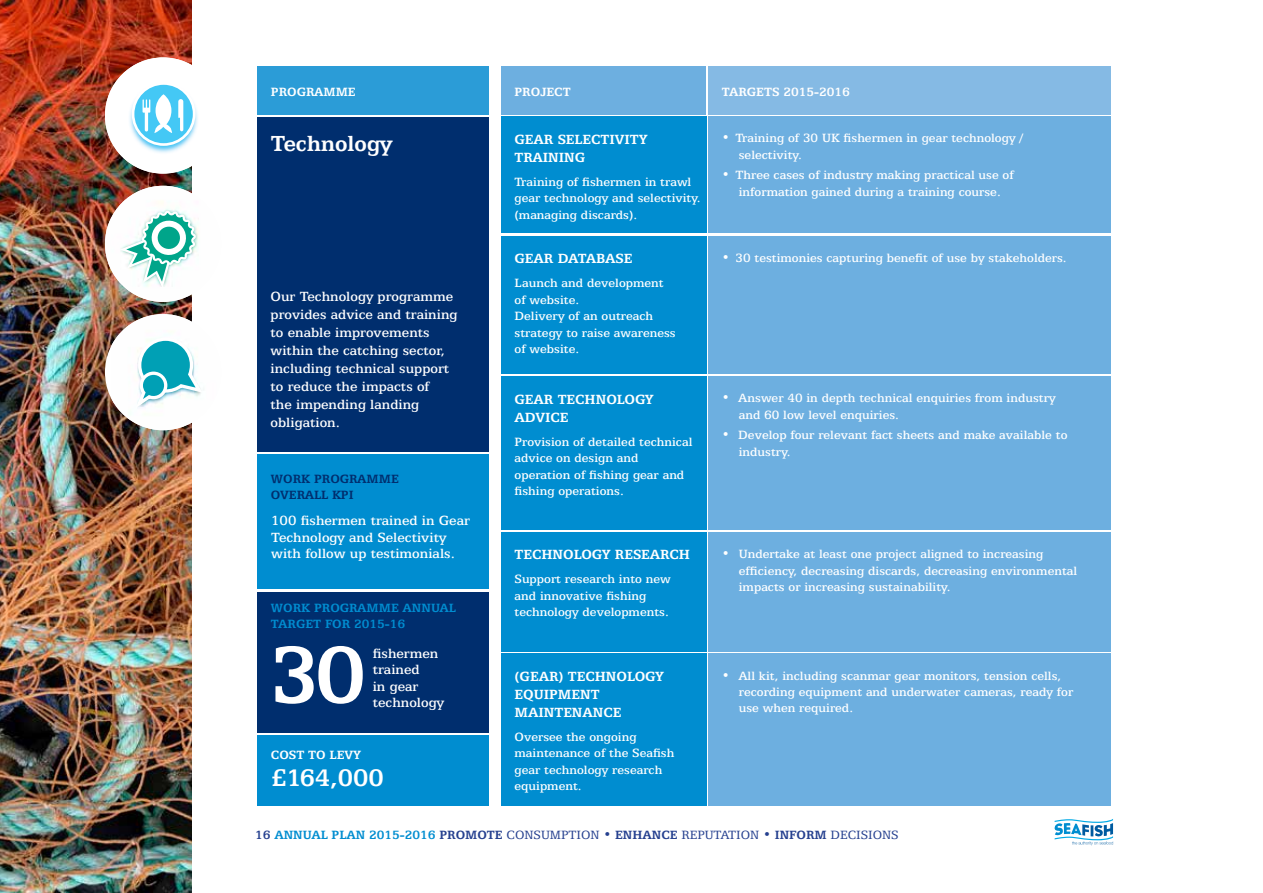
<style>
.page{position:relative;width:1263px;height:893px;background:#fff}
.page>*{position:absolute;margin:0;border:0;box-sizing:border-box;transform-origin:0 0}
.t1{font:700 90.15px "Egyptian 505 BT";color:#fff}
.t2{font:700 27px "Egyptian 505 BT";color:#fff}
.t3{font:700 24.6px "Egyptian 505 BT";color:#fff}
.t4{font:500 15px/18px "Egyptian 505 BT";color:#fff}
.t5{font:700 15px/18px "Egyptian 505 BT";color:#fff}
.t6{font:500 13.5px/16.4px "Egyptian 505 BT";color:#fff}
.t7{font:13.5px "Egyptian 505 BT";color:#25408f}
.t8{font:700 13.5px "Egyptian 505 BT";color:#fff}
.t9{font:700 13.5px/16.5px "Egyptian 505 BT";color:#008dd0}
.t10{font:700 13.5px/16.5px "Egyptian 505 BT";color:#002e6e}
.s1{font-weight:700}
.s2{font-weight:700;color:#008dd0}
</style>
<div class="page">
<img style="left:0;top:0;width:191px;height:893px">
<svg style="left:1054px;top:819px;width:59px;height:26px"></svg>
<div style="left:257px;top:117px;width:232px;height:334px;background:#002e6e"></div>
<div style="left:257px;top:67px;width:232px;height:48px;background:#2b9cd7"></div>
<div style="left:257px;top:736px;width:232px;height:70px;background:#008dd0"></div>
<div style="left:501px;top:117px;width:206px;height:116px;background:#008dd0"></div>
<div style="left:501px;top:236px;width:206px;height:138px;background:#008dd0"></div>
<div style="left:501px;top:377px;width:206px;height:153px;background:#008dd0"></div>
<div style="left:501px;top:532px;width:206px;height:119px;background:#008dd0"></div>
<div style="left:708px;top:117px;width:403px;height:116px;background:#6dafe0"></div>
<div style="left:708px;top:236px;width:403px;height:138px;background:#6dafe0"></div>
<div style="left:708px;top:377px;width:403px;height:153px;background:#6dafe0"></div>
<div style="left:708px;top:532px;width:403px;height:119px;background:#6dafe0"></div>
<div style="left:501px;top:66px;width:205px;height:49px;background:#6dafe0"></div>
<div style="left:708px;top:66px;width:403px;height:49px;background:#85bae4"></div>
<div style="left:501px;top:654px;width:206px;height:152px;background:#008dd0"></div>
<div style="left:708px;top:654px;width:403px;height:152px;background:#6dafe0"></div>
<div style="left:257px;top:592px;width:232px;height:141px;background:#002e6e"></div>
<div style="left:257px;top:454px;width:232px;height:135px;background:#008dd0"></div>
<img style="left:105px;top:57px;width:116px;height:117px;border-radius:58px">
<svg style="left:133px;top:83px;width:61px;height:62px"></svg>
<div style="left:132px;top:82px;width:63px;height:64px;border:3px solid #fff;border-radius:50%"></div>
<svg style="left:178px;top:99px;width:5px;height:37px"></svg>
<svg style="left:143px;top:94px;width:29px;height:44px"></svg>
<img style="left:105px;top:186px;width:116px;height:116px;border-radius:58px">
<svg style="left:120px;top:211px;width:76px;height:77px"></svg>
<img style="left:112px;top:314px;width:80px;height:33px">
<img style="left:111px;top:347px;width:81px;height:83px">
<img style="left:112px;top:347px;width:80px;height:75px">
<svg style="left:136px;top:338px;width:65px;height:70px"></svg>
<p class="t8" style="left:271px;top:84px;width:86px">PROGRAMME</p>
<h3 class="t3" style="left:271px;top:129px;width:123px">Technology</h3>
<p class="t4" style="left:271px;top:287px;width:188px">Our Technology programme provides advice and training to enable improvements within the catching sector, including technical support to reduce the impacts of<br>the impending landing obligation.</p>
<p class="t10" style="left:271px;top:470px;width:129px">WORK PROGRAMME<br>OVERALL KPI</p>
<p class="t4" style="left:271px;top:512px;width:200px;line-height:16.5px">100 fishermen trained in Gear<br>Technology and Selectivity with follow up testimonials.</p>
<p class="t9" style="left:271px;top:599px;width:187px">WORK PROGRAMME ANNUAL<br>TARGET FOR 2015-16</p>
<h1 class="t1" style="left:269px;top:622px;width:99px">30</h1>
<p class="t4" style="left:373px;top:644px;width:73px;line-height:16.5px">fishermen trained<br>in gear technology</p>
<p class="t8" style="left:271px;top:747px;width:92px">COST TO LEVY</p>
<h2 class="t2" style="left:271px;top:762px;width:114px">£164,000</h2>
<p class="t8" style="left:514px;top:84px;width:58px">PROJECT</p>
<p class="t8" style="left:722px;top:84px;width:129px">TARGETS 2015-2016</p>
<p class="t5" style="left:514px;top:130px;width:135px">GEAR SELECTIVITY<br>TRAINING</p>
<p class="t6" style="left:514px;top:173px;width:188px">Training of fishermen in trawl gear technology and selectivity. (managing discards).</p>
<p class="t5" style="left:514px;top:249px;width:119px">GEAR DATABASE</p>
<p class="t6" style="left:514px;top:275px;width:163px">Launch and development of website.<br>Delivery of an outreach strategy to raise awareness of website.</p>
<p class="t6" style="left:739px;top:130px;width:286px;text-indent:-17px">• Training of 30 UK fishermen in gear technology / selectivity.</p>
<p class="t6" style="left:722px;top:166px;width:293px;text-align:center">• Three cases of industry making practical use of information gained during a training course.</p>
<p class="t6" style="left:722px;top:250px;width:346px">• 30 testimonies capturing benefit of use by stakeholders.</p>
<p class="t5" style="left:514px;top:390px;width:141px">GEAR TECHNOLOGY<br>ADVICE</p>
<p class="t6" style="left:514px;top:433px;width:179px">Provision of detailed technical advice on design and operation of fishing gear and fishing operations.</p>
<p class="t5" style="left:514px;top:545px;width:177px">TECHNOLOGY RESEARCH</p>
<p class="t6" style="left:514px;top:571px;width:158px">Support research into new and innovative fishing technology developments.</p>
<p class="t5" style="left:514px;top:667px;width:151px">(GEAR) TECHNOLOGY<br>EQUIPMENT<br>MAINTENANCE</p>
<p class="t6" style="left:514px;top:728px;width:161px">Oversee the ongoing maintenance of the Seafish gear technology research equipment.</p>
<p class="t6" style="left:739px;top:390px;width:318px;text-indent:-17px">• Answer 40 in depth technical enquiries from industry and 60 low level enquiries.</p>
<p class="t6" style="left:739px;top:427px;width:330px;text-indent:-17px">• Develop four relevant fact sheets and make available to industry.</p>
<p class="t6" style="left:739px;top:545px;width:340px;text-indent:-17px">• Undertake at least one project aligned to increasing efficiency, decreasing discards, decreasing environmental impacts or increasing sustainability.</p>
<p class="t6" style="left:739px;top:667px;width:336px;text-indent:-17px">• All kit, including scanmar gear monitors, tension cells, recording equipment and underwater cameras, ready for use when required.</p>
<p class="t7" style="left:255px;top:827px;width:645px"><span class="s1">16</span> <span class="s2">ANNUAL PLAN 2015-2016</span> <span class="s1">PROMOTE</span> CONSUMPTION • <span class="s1">ENHANCE</span> REPUTATION • <span class="s1">INFORM</span> DECISIONS</p>
</div>
